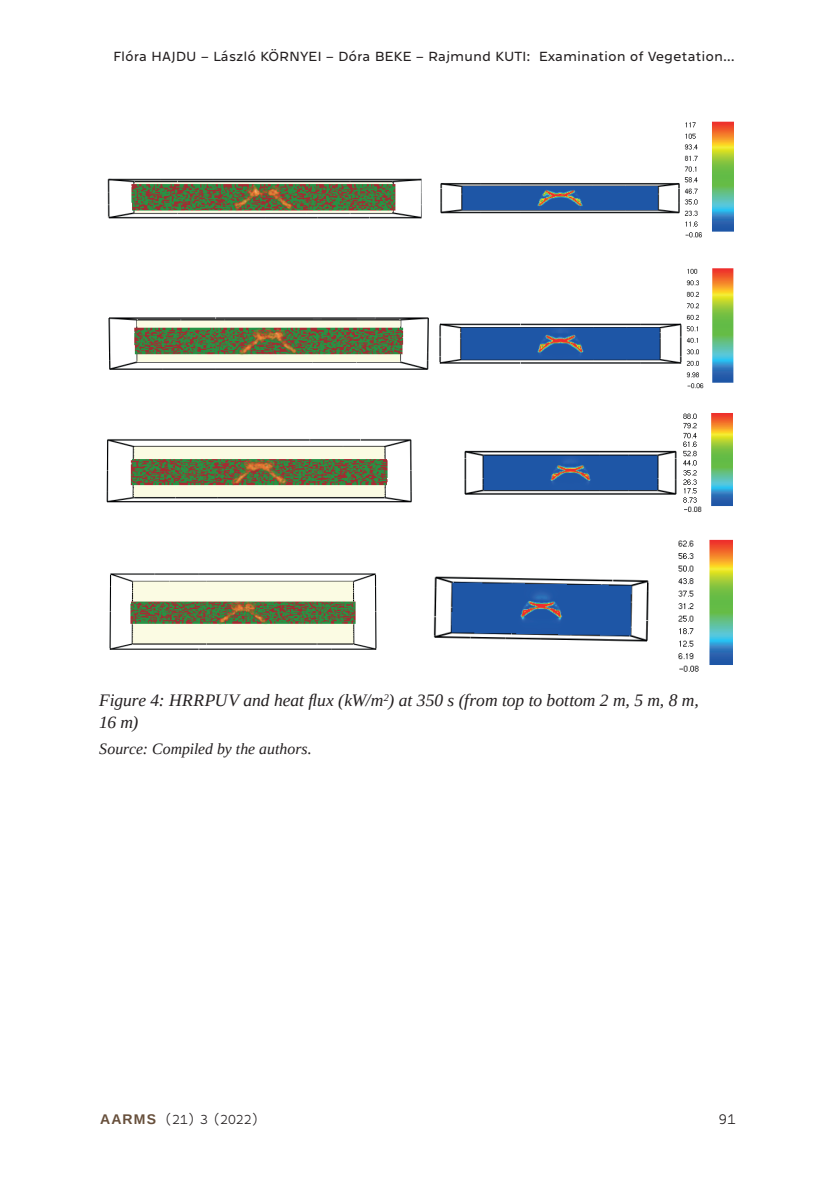
<style>
.page{position:relative;width:834px;height:1181px;background:#fff}
.page>*{position:absolute;margin:0;border:0;box-sizing:border-box;transform-origin:0 0}
._6_Képaláírás{font:italic 17.5px/21.9px "Liberation Serif";color:#231f20}
._6_2_magyarázat__for{font:italic 15.75px "Liberation Serif";color:#231f20}
.t1{font:100 14.88px "Westeinde Caption";color:#231f20}
.Fejléc_bal{font:300 14px "Westeinde Caption";letter-spacing:-.01em;color:#231f20}
.t2{font:100 14px "Westeinde Caption";color:#231f20}
.s1{font-family:"Liberation Sans";font-weight:700;color:#674f3b}
</style>
<div class="page">
<img style="left:107px;top:178px;width:315px;height:41px">
<img style="left:440px;top:121px;width:293px;height:117px">
<img style="left:108px;top:317px;width:321px;height:53px">
<img style="left:439px;top:268px;width:294px;height:121px">
<img style="left:106px;top:439px;width:306px;height:64px">
<img style="left:464px;top:413px;width:268px;height:99px">
<img style="left:109px;top:573px;width:268px;height:77px">
<img style="left:433px;top:539px;width:299px;height:133px">
<p class="Fejléc_bal" style="left:113px;top:47px;width:623px">Flóra HAJDU – László KÖRNYEI – Dóra BEKE – Rajmund KUTI: Examination of Vegetation…</p>
<p class="_6_Képaláírás" style="left:99px;top:689px;width:600px">Figure 4: HRRPUV and heat flux (kW/m<sup>2</sup>) at 350 s (from top to bottom 2 m, 5 m, 8 m,<br>16 m)</p>
<p class="_6_2_magyarázat__for" style="left:99px;top:739px;width:214px">Source: Compiled by the authors.</p>
<p class="t2" style="left:100px;top:1109px;width:161px"><span class="s1">AARMS</span> (21) 3 (2022)</p>
<p class="t1" style="left:718px;top:1108px;width:18px">91</p>
</div>
